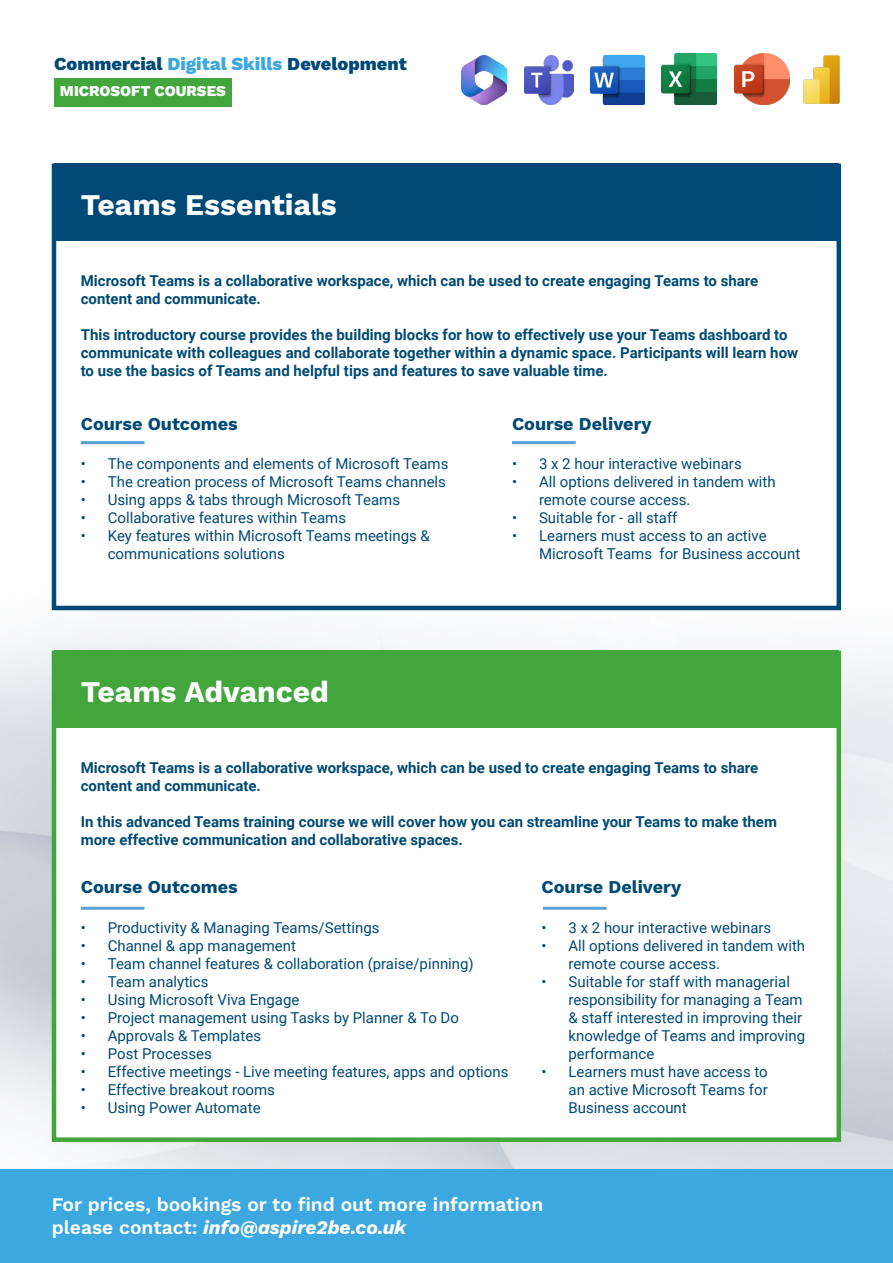
<style>
.page{position:relative;width:893px;height:1263px;background:#fff}
.page>*{position:absolute;margin:0;border:0;box-sizing:border-box;transform-origin:0 0}
.t1{font:30px "Work Sans";color:#fff}
.t2{font:19.2px/23.1px "Work Sans";color:#fff}
.t3{font:18.3px "Work Sans";color:#004a75}
.t4{font:18px "Work Sans";color:#004a75}
.t5{font:15px/18px "Roboto";color:#004a75}
.t6{font:700 15px/18px "Roboto";color:#004a75}
.t7{font:15px "Work Sans";color:#fff}
.s1{color:#3da8e0}
.s2{font-style:italic}
</style>
<div class="page">
<img style="left:0;top:553px;width:893px;height:616px">
<div style="left:0;top:1169px;width:893px;height:94px;background:#3da8e0"></div>
<img style="left:461px;top:55px;width:45px;height:50px">
<img style="left:591px;top:55px;width:53px;height:50px">
<img style="left:662px;top:54px;width:54px;height:51px">
<img style="left:789px;top:55px;width:51px;height:49px">
<img style="left:524px;top:55px;width:49px;height:50px">
<div style="left:54px;top:78px;width:178px;height:28px;background:#42a63d"></div>
<img style="left:734px;top:53px;width:55px;height:52px">
<div style="left:52px;top:651px;width:789px;height:491px;background:#fff;border:4px solid #42a63d"></div>
<div style="left:52px;top:164px;width:789px;height:446px;background:#fff;border:4px solid #004a75"></div>
<div style="left:54px;top:651px;width:785px;height:77px;background:#42a63d"></div>
<div style="left:54px;top:164px;width:785px;height:77px;background:#004a75"></div>
<hr style="left:81px;top:441px;width:64px;height:3px;background:#5ca1d6">
<hr style="left:512px;top:441px;width:64px;height:3px;background:#5ca1d6">
<hr style="left:81px;top:907px;width:64px;height:3px;background:#5ca1d6">
<hr style="left:543px;top:907px;width:64px;height:3px;background:#5ca1d6">
<p class="t3" style="left:54px;top:50px;width:354px">Commercial <span class="s1">Digital Skills</span> Development</p>
<p class="t7" style="left:60px;top:80px;width:167px">MICROSOFT COURSES</p>
<p class="t1" style="left:81px;top:182px;width:258px">Teams Essentials</p>
<p class="t6" style="left:81px;top:271px;width:679px">Microsoft Teams is a collaborative workspace, which can be used to create engaging Teams to share content and communicate.</p>
<p class="t6" style="left:81px;top:325px;width:719px">This introductory course provides the building blocks for how to effectively use your Teams dashboard to communicate with colleagues and collaborate together within a dynamic space. Participants will learn how to use the basics of Teams and helpful tips and features to save valuable time.</p>
<p class="t4" style="left:81px;top:410px;width:159px">Course Outcomes</p>
<p class="t5" style="left:81px;top:454px;width:369px">• The components and elements of Microsoft Teams</p>
<p class="t5" style="left:81px;top:472px;width:367px">• The creation process of Microsoft Teams channels</p>
<p class="t5" style="left:81px;top:490px;width:321px">• Using apps &amp; tabs through Microsoft Teams</p>
<p class="t5" style="left:81px;top:508px;width:267px">• Collaborative features within Teams</p>
<p class="t5" style="left:108px;top:526px;width:324px;text-indent:-27px">• Key features within Microsoft Teams meetings &amp; communications solutions</p>
<p class="t1" style="left:81px;top:669px;width:250px">Teams Advanced</p>
<p class="t4" style="left:512px;top:410px;width:141px">Course Delivery</p>
<p class="t5" style="left:512px;top:454px;width:231px">• 3 x 2 hour interactive webinars</p>
<p class="t5" style="left:539px;top:472px;width:238px;text-indent:-27px">• All options delivered in tandem with remote course access.</p>
<p class="t5" style="left:512px;top:508px;width:167px">• Suitable for - all staff</p>
<p class="t5" style="left:539px;top:526px;width:263px;text-indent:-27px">• Learners must access to an active<br>Microsoft Teams for Business account</p>
<p class="t6" style="left:81px;top:758px;width:679px">Microsoft Teams is a collaborative workspace, which can be used to create engaging Teams to share content and communicate.</p>
<p class="t6" style="left:81px;top:812px;width:698px">In this advanced Teams training course we will cover how you can streamline your Teams to make them more effective communication and collaborative spaces.</p>
<p class="t4" style="left:81px;top:873px;width:159px">Course Outcomes</p>
<p class="t5" style="left:81px;top:918px;width:300px">• Productivity &amp; Managing Teams/Settings</p>
<p class="t5" style="left:81px;top:936px;width:217px">• Channel &amp; app management</p>
<p class="t5" style="left:81px;top:954px;width:395px">• Team channel features &amp; collaboration (praise/pinning)</p>
<p class="t5" style="left:81px;top:972px;width:129px">• Team analytics</p>
<p class="t5" style="left:81px;top:990px;width:220px">• Using Microsoft Viva Engage</p>
<p class="t5" style="left:81px;top:1008px;width:380px">• Project management using Tasks by Planner &amp; To Do</p>
<p class="t5" style="left:81px;top:1026px;width:182px">• Approvals &amp; Templates</p>
<p class="t5" style="left:81px;top:1044px;width:133px">• Post Processes</p>
<p class="t5" style="left:81px;top:1062px;width:429px">• Effective meetings - Live meeting features, apps and options</p>
<p class="t5" style="left:81px;top:1080px;width:196px">• Effective breakout rooms</p>
<p class="t5" style="left:81px;top:1098px;width:181px">• Using Power Automate</p>
<p class="t4" style="left:541px;top:873px;width:141px">Course Delivery</p>
<p class="t5" style="left:541px;top:918px;width:231px">• 3 x 2 hour interactive webinars</p>
<p class="t5" style="left:568px;top:936px;width:238px;text-indent:-27px">• All options delivered in tandem with remote course access.</p>
<p class="t5" style="left:568px;top:972px;width:238px;text-indent:-27px">• Suitable for staff with managerial responsibility for managing a Team &amp; staff interested in improving their knowledge of Teams and improving performance</p>
<p class="t5" style="left:568px;top:1062px;width:201px;text-align:justify;text-indent:-27px">• Learners must have access to an active Microsoft Teams for Business account</p>
<p class="t2" style="left:52px;top:1192px;width:493px">For prices, bookings or to find out more information please contact: <span class="s2">info@aspire2be.co.uk</span></p>
</div>
